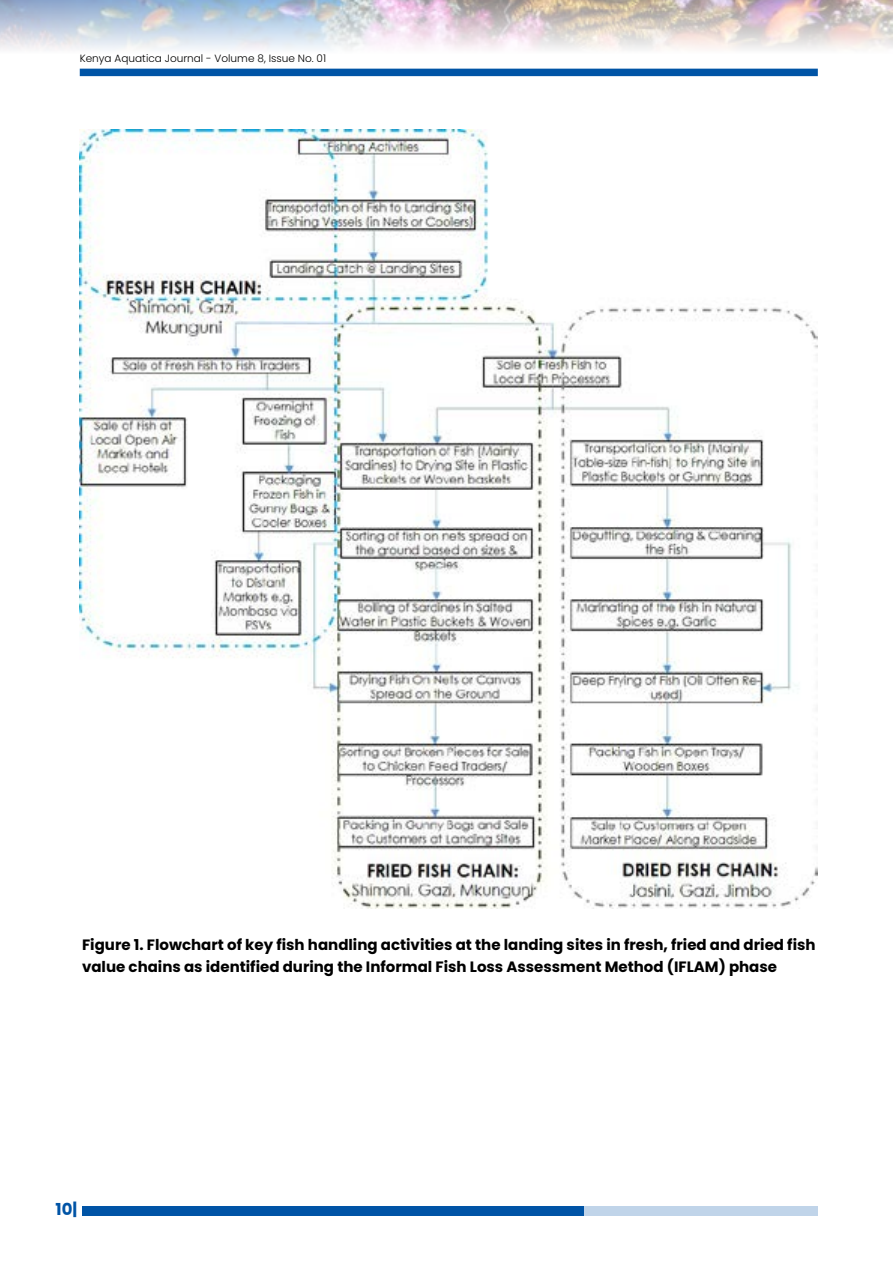
<style>
.page{position:relative;width:893px;height:1263px;background:#fff}
.page>*{position:absolute;margin:0;border:0;box-sizing:border-box;transform-origin:0 0}
.t1{font:700 16.5px "Poppins";color:#0054a6}
.t2{font:700 15px/22.5px "Poppins";color:#000}
.t3{font:300 10.5px "Poppins";color:#000}
</style>
<div class="page">
<img style="left:80px;top:130px;width:737px;height:778px">
<img style="left:0;top:0;width:893px;height:50px">
<div style="left:80px;top:69px;width:738px;height:7px;background:#0054a6"></div>
<div style="left:82px;top:1206px;width:502px;height:10px;background:#0054a6"></div>
<div style="left:584px;top:1206px;width:234px;height:10px;background:#c0d4e9"></div>
<p class="t3" style="left:80px;top:52px;width:248px">Kenya Aquatica Journal - Volume 8, Issue No. 01</p>
<p class="t2" style="left:82px;top:933px;width:735px">Figure 1. Flowchart of key fish handling activities at the landing sites in fresh, fried and dried fish value chains as identified during the Informal Fish Loss Assessment Method (IFLAM) phase</p>
<p class="t1" style="left:56px;top:1200px;width:23px">10|</p>
</div>
